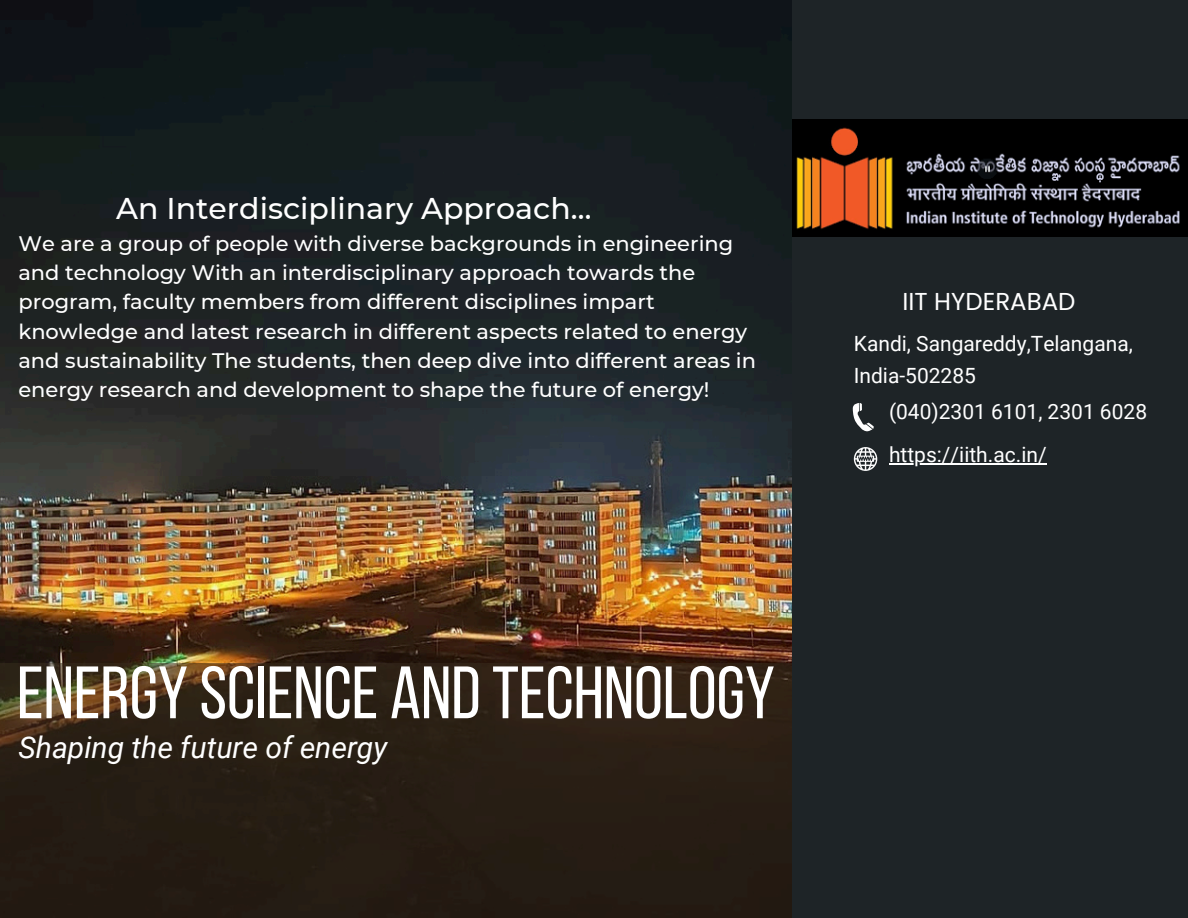
<style>
.page{position:relative;width:1188px;height:918px;background:#1e2427}
.page>*{position:absolute;margin:0;border:0;box-sizing:border-box;transform-origin:0 0}
.t1{font:73.95px "Bebas Neue";color:#fff}
.t2{font:500 30px "Montserrat";color:#fff}
.t3{font:italic 30px "Roboto";color:#fff}
.t4{font:24.45px "Poppins";color:#fff}
.t5{font:500 21px/29.2px "Montserrat";color:#fff}
.t6{font:21px/31.5px "Roboto";color:#fff}
</style>
<div class="page">
<img style="left:0;top:0;width:792px;height:663px">
<div style="left:0;top:663px;width:792px;height:255px;background:#271e14"></div>
<svg style="left:853px;top:403px;width:21px;height:29px"></svg>
<svg style="left:854px;top:447px;width:23px;height:24px"></svg>
<img style="left:792px;top:119px;width:396px;height:117px">
<hr style="left:889px;top:464px;width:158px;height:1px;background:#fff">
<p class="t2" style="left:116px;top:190px;width:477px">An Interdisciplinary Approach…</p>
<h4 class="t5" style="left:18px;top:229px;width:739px">We are a group of people with diverse backgrounds in engineering and technology With an interdisciplinary approach towards the program, faculty members from different disciplines impart knowledge and latest research in different aspects related to energy and sustainability The students, then deep dive into different areas in energy research and development to shape the future of energy!</h4>
<h2 class="t1" style="left:17px;top:663px;width:759px">ENERGY SCIENCE ANDTECHNOLOGY</h2>
<h3 class="t3" style="left:18px;top:730px;width:370px">Shaping the future of energy</h3>
<p class="t4" style="left:903px;top:285px;width:174px">IIT HYDERABAD</p>
<p class="t6" style="left:854px;top:328px;width:281px">Kandi, Sangareddy,Telangana,<br>India-502285</p>
<h1 class="t6" style="left:889px;top:396px;width:260px">(040)2301 6101, 2301 6028</h1>
<h5 class="t6" style="left:889px;top:439px;width:159px">https://iith.ac.in/</h5>
</div>
